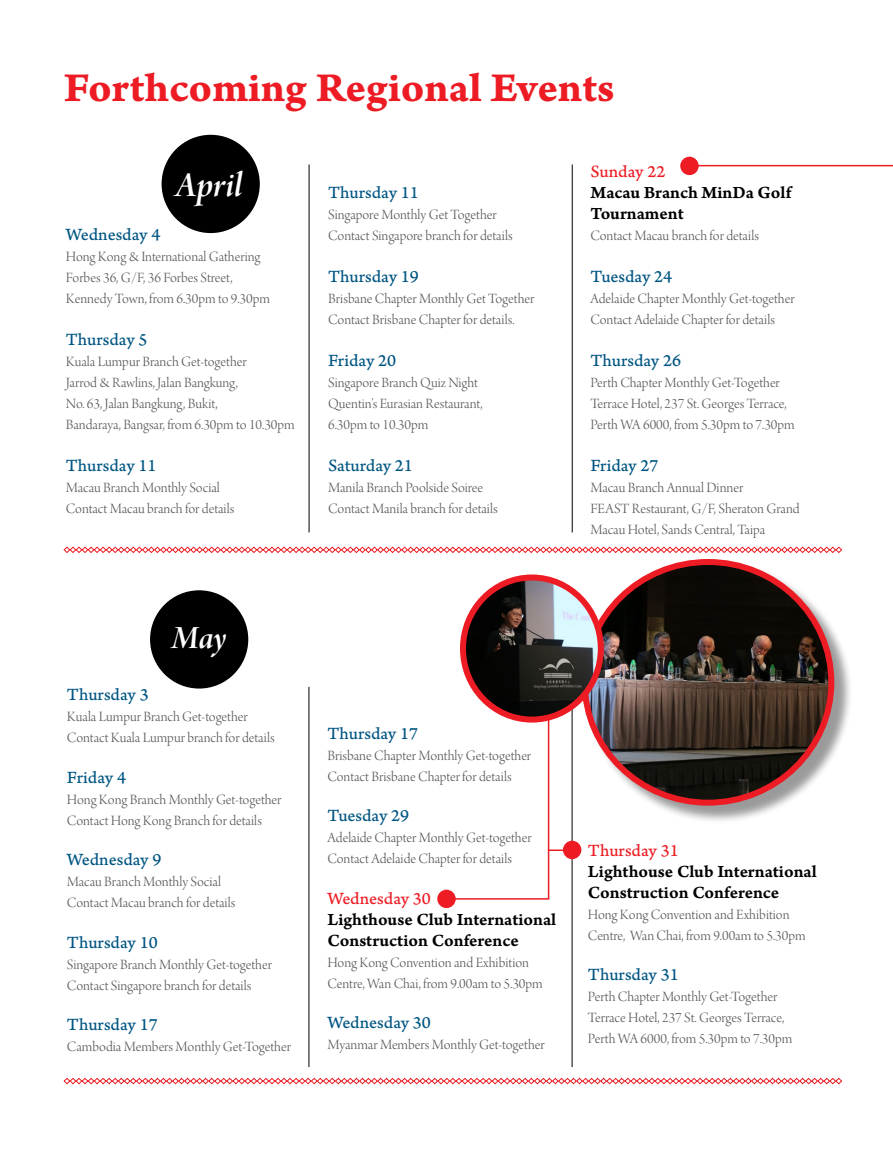
<style>
.page{position:relative;width:893px;height:1149px;background:#fff}
.page>*{position:absolute;margin:0;border:0;box-sizing:border-box;transform-origin:0 0}
.t1{font:43.5px "Arno Pro Bold Caption";color:#ed1c24}
.t2{font:37.5px "Arno Pro Smbd Italic Display";color:#fff}
.t3{font:34.5px "Arno Pro Smbd Italic Display";color:#fff}
.t4{font:18px "Arno Pro Caption";letter-spacing:-.005em;color:#005683}
.t5{font:18px/21px "Arno Pro Smbd Caption";letter-spacing:-.005em;color:#000}
.t6{font:15px/21px "Arno Pro Light Display";color:#58595b}
.s1{font-family:"Arno Pro Caption";color:#ed1c24}
</style>
<div class="page">
<div style="left:162px;top:135px;width:98px;height:98px;background:#000;border-radius:50%"></div>
<div style="left:150px;top:590px;width:98px;height:98px;background:#000;border-radius:50%"></div>
<hr style="left:309px;top:164px;width:1px;height:368px;background:#000">
<hr style="left:572px;top:164px;width:1px;height:368px;background:#000">
<hr style="left:572px;top:686px;width:1px;height:380px;background:#000">
<hr style="left:309px;top:686px;width:1px;height:380px;background:#000">
<svg style="left:63px;top:546px;width:779px;height:7px"></svg>
<svg style="left:63px;top:1077px;width:779px;height:7px"></svg>
<div style="left:584px;top:561px;width:269px;height:263px;background:#000;opacity:.4"></div>
<img style="left:585px;top:564px;width:246px;height:238px">
<img style="left:463px;top:577px;width:138px;height:142px">
<div style="left:460px;top:574px;width:144px;height:148px;border:6px solid #ed1c24;border-radius:50%"></div>
<div style="left:437px;top:889px;width:19px;height:18px;background:#ed1c24;border-radius:50%"></div>
<div style="left:563px;top:840px;width:18px;height:18px;background:#ed1c24;border-radius:50%"></div>
<div style="left:680px;top:157px;width:19px;height:18px;background:#ed1c24;border-radius:50%"></div>
<hr style="left:548px;top:716px;width:1px;height:182px;background:#ed1c24">
<hr style="left:694px;top:165px;width:199px;height:1px;background:#ed1c24">
<hr style="left:446px;top:897px;width:103px;height:2px;background:#ed1c24">
<svg style="left:549px;top:849px;width:14px;height:1px"></svg>
<p class="t1" style="left:64px;top:61px;width:552px">Forthcoming Regional Events</p>
<p class="t2" style="left:176px;top:164px;width:68px">April</p>
<p class="t4" style="left:66px;top:224px;width:96px">Wednesday 4</p>
<p class="t6" style="left:66px;top:247px;width:206px">Hong Kong &amp; International Gathering<br>Forbes 36, G/F, 36 Forbes Street,<br>Kennedy Town, from 6.30pm to 9.30pm</p>
<p class="t4" style="left:66px;top:329px;width:83px">Thursday 5</p>
<p class="t6" style="left:66px;top:352px;width:230px">Kuala Lumpur Branch Get-together<br>Jarrod &amp; Rawlins, Jalan Bangkung,<br>No. 63, Jalan Bangkung, Bukit,<br>Bandaraya, Bangsar, from 6.30pm to 10.30pm</p>
<p class="t4" style="left:66px;top:455px;width:92px">Thursday 11</p>
<p class="t6" style="left:66px;top:478px;width:170px">Macau Branch Monthly Social<br>Contact Macau branch for details</p>
<p class="t4" style="left:328px;top:182px;width:92px">Thursday 11</p>
<p class="t6" style="left:328px;top:205px;width:186px">Singapore Monthly Get Together<br>Contact Singapore branch for details</p>
<p class="t4" style="left:328px;top:266px;width:92px">Thursday 19</p>
<p class="t6" style="left:328px;top:289px;width:208px">Brisbane Chapter Monthly Get Together<br>Contact Brisbane Chapter for details.</p>
<p class="t4" style="left:328px;top:350px;width:70px">Friday 20</p>
<p class="t6" style="left:328px;top:373px;width:156px">Singapore Branch Quiz Night<br>Quentin’s Eurasian Restaurant,<br>6.30pm to 10.30pm</p>
<p class="t4" style="left:328px;top:455px;width:86px">Saturday 21</p>
<p class="t6" style="left:328px;top:478px;width:171px">Manila Branch Poolside Soiree<br>Contact Manila branch for details</p>
<p class="t5" style="left:590px;top:161px;width:202px"><span class="s1">Sunday 22<br></span>Macau Branch MinDa Golf<br>Tournament</p>
<p class="t6" style="left:590px;top:226px;width:170px">Contact Macau branch for details</p>
<p class="t4" style="left:590px;top:266px;width:83px">Tuesday 24</p>
<p class="t6" style="left:590px;top:289px;width:206px">Adelaide Chapter Monthly Get-together<br>Contact Adelaide Chapter for details</p>
<p class="t4" style="left:590px;top:350px;width:92px">Thursday 26</p>
<p class="t6" style="left:590px;top:373px;width:206px">Perth Chapter Monthly Get-Together<br>Terrace Hotel, 237 St. Georges Terrace,<br>Perth WA 6000, from 5.30pm to 7.30pm</p>
<p class="t4" style="left:590px;top:455px;width:70px">Friday 27</p>
<p class="t6" style="left:590px;top:478px;width:211px">Macau Branch Annual Dinner<br>FEAST Restaurant, G/F, Sheraton Grand<br>Macau Hotel, Sands Central, Taipa</p>
<p class="t3" style="left:172px;top:618px;width:56px">May</p>
<p class="t4" style="left:67px;top:683px;width:83px">Thursday 3</p>
<p class="t6" style="left:67px;top:707px;width:209px">Kuala Lumpur Branch Get-together<br>Contact Kuala Lumpur branch for details</p>
<p class="t4" style="left:67px;top:766px;width:61px">Friday 4</p>
<p class="t6" style="left:67px;top:789px;width:216px">Hong Kong Branch Monthly Get-together<br>Contact Hong Kong Branch for details</p>
<p class="t4" style="left:67px;top:848px;width:96px">Wednesday 9</p>
<p class="t6" style="left:67px;top:872px;width:170px">Macau Branch Monthly Social<br>Contact Macau branch for details</p>
<p class="t4" style="left:67px;top:931px;width:92px">Thursday 10</p>
<p class="t6" style="left:67px;top:954px;width:206px">Singapore Branch Monthly Get-together<br>Contact Singapore branch for details</p>
<p class="t4" style="left:67px;top:1013px;width:92px">Thursday 17</p>
<p class="t6" style="left:67px;top:1037px;width:225px">Cambodia Members Monthly Get-Together</p>
<p class="t4" style="left:327px;top:722px;width:92px">Thursday 17</p>
<p class="t6" style="left:327px;top:745px;width:205px">Brisbane Chapter Monthly Get-together<br>Contact Brisbane Chapter for details</p>
<p class="t4" style="left:327px;top:804px;width:83px">Tuesday 29</p>
<p class="t6" style="left:327px;top:828px;width:206px">Adelaide Chapter Monthly Get-together<br>Contact Adelaide Chapter for details</p>
<p class="t5" style="left:327px;top:888px;width:230px"><span class="s1">Wednesday 30<br></span>Lighthouse Club International<br>Construction Conference</p>
<p class="t6" style="left:327px;top:952px;width:217px">Hong Kong Convention and Exhibition<br>Centre, Wan Chai, from 9.00am to 5.30pm</p>
<p class="t4" style="left:327px;top:1011px;width:105px">Wednesday 30</p>
<p class="t6" style="left:327px;top:1035px;width:219px">Myanmar Members Monthly Get-together</p>
<p class="t5" style="left:588px;top:840px;width:230px"><span class="s1">Thursday 31<br></span>Lighthouse Club International<br>Construction Conference</p>
<p class="t6" style="left:588px;top:904px;width:219px">Hong Kong Convention and Exhibition<br>Centre, Wan Chai, from 9.00am to 5.30pm</p>
<p class="t4" style="left:588px;top:963px;width:92px">Thursday 31</p>
<p class="t6" style="left:588px;top:987px;width:206px">Perth Chapter Monthly Get-Together<br>Terrace Hotel, 237 St. Georges Terrace,<br>Perth WA 6000, from 5.30pm to 7.30pm</p>
</div>
